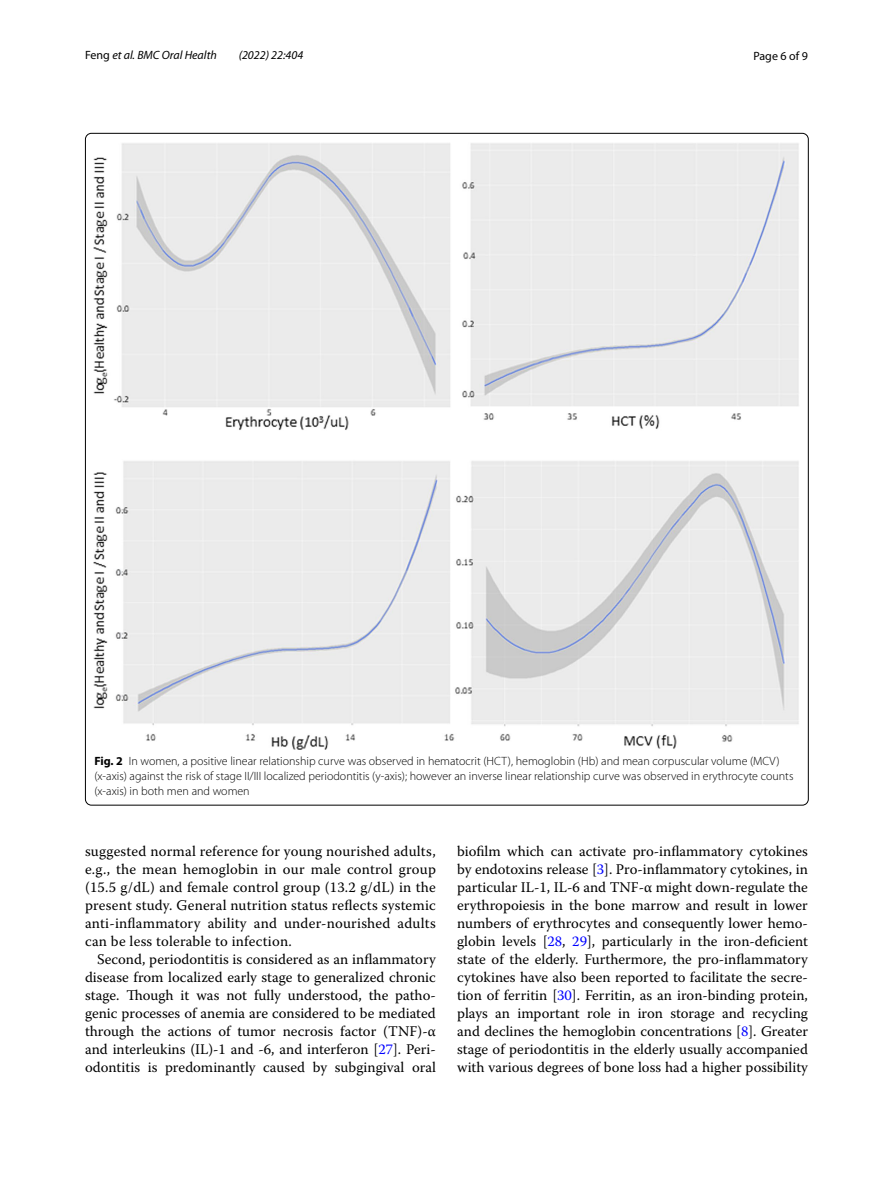
<style>
.page{position:relative;width:893px;height:1187px;background:#fff}
.page>*{position:absolute;margin:0;border:0;box-sizing:border-box;transform-origin:0 0}
.t1{font:14.7px/18px "Warnock Pro";letter-spacing:.005em;color:#000;text-align:justify}
.t2{font:300 12px/15px "Myriad Pro";color:#000}
.t3{font:italic 12px "Myriad Pro";color:#000}
.t4{font:12px "Myriad Pro";color:#000}
.s1{font-style:normal}
.s2{font-weight:700}
.s3{color:#00f}
</style>
<div class="page">
<img style="left:94px;top:143px;width:705px;height:606px">
<p class="t3" style="left:85px;top:48px;width:133px"><span class="s1">Feng</span> et al. BMC Oral Health</p>
<p class="t3" style="left:239px;top:48px;width:66px">(2022) 22:404</p>
<p class="t4" style="left:753px;top:48px;width:56px">Page 6 of 9</p>
<p class="t2" style="left:94px;top:753px;width:701px"><span class="s2">Fig. 2</span> In women, a positive linear relationship curve was observed in hematocrit (HCT), hemoglobin (Hb) and mean corpuscular volume (MCV) (x-axis) against the risk of stage II/III localized periodontitis (y-axis); however an inverse linear relationship curve was observed in erythrocyte counts (x-axis) in both men and women</p>
<p class="t1" style="left:85px;top:841px;width:352px">suggested normal reference for young nourished adults, e.g., the mean hemoglobin in our male control group (15.5 g/dL) and female control group (13.2 g/dL) in the present study. General nutrition status reflects systemic anti-inflammatory ability and under-nourished adults can be less tolerable to infection.</p>
<p class="t1" style="left:85px;top:949px;width:352px;text-indent:12px">Second, periodontitis is considered as an inflammatory disease from localized early stage to generalized chronic stage. Though it was not fully understood, the patho&shy;genic processes of anemia are considered to be mediated through the actions of tumor necrosis factor (TNF)-α and interleukins (IL)-1 and -6, and interferon [<span class="s3">27</span>]. Peri&shy;odontitis is predominantly caused by subgingival oral</p>
<p class="t1" style="left:457px;top:841px;width:352px">biofilm which can activate pro-inflammatory cytokines by endotoxins release [<span class="s3">3</span>]. Pro-inflammatory cytokines, in particular IL-1, IL-6 and TNF-α might down-regulate the erythropoiesis in the bone marrow and result in lower numbers of erythrocytes and consequently lower hemo&shy;globin levels [<span class="s3">28</span>, <span class="s3">29</span>], particularly in the iron-deficient state of the elderly. Furthermore, the pro-inflammatory cytokines have also been reported to facilitate the secre&shy;tion of ferritin [<span class="s3">30</span>]. Ferritin, as an iron-binding protein, plays an important role in iron storage and recycling and declines the hemoglobin concentrations [<span class="s3">8</span>]. Greater stage of periodontitis in the elderly usually accompanied with various degrees of bone loss had a higher possibility</p>
</div>
